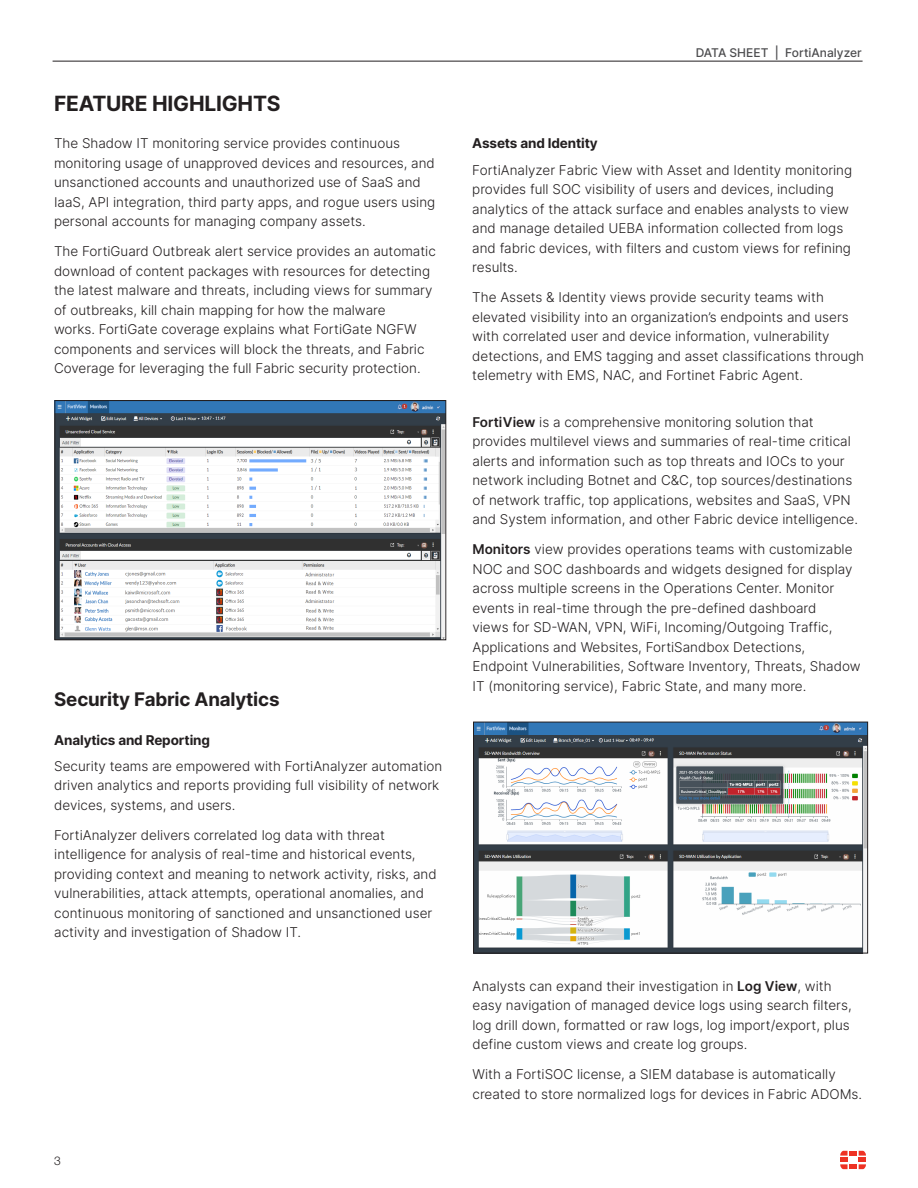
<style>
.page{position:relative;width:918px;height:1188px;background:#fff}
.page>*{position:absolute;margin:0;border:0;box-sizing:border-box;transform-origin:0 0}
.Section_Header{font:700 21px "Inter";letter-spacing:-.01em;color:#231f20}
.Section_Subhead{font:700 18.75px "Inter";letter-spacing:-.01em;color:#231f20}
.Body_Text{font:300 13.5px/19.5px "Inter";color:#231f20}
.Section_Sub-sub_Head{font:700 13.5px "Inter";letter-spacing:-.01em;color:#231f20}
.t1{font:500 12px "Inter";color:#4d4d4f}
.t2{font:300 12px "Helvetica Neue LT Pro";color:#231f20}
.s1{font-weight:600}
</style>
<div class="page">
<svg style="left:840px;top:1151px;width:26px;height:18px"></svg>
<hr style="left:53px;top:61px;width:810px;height:1px;background:#231f20">
<img style="left:57px;top:403px;width:387px;height:235px">
<div style="left:55px;top:401px;width:391px;height:239px;border:1px solid #231f20"></div>
<img style="left:475px;top:724px;width:391px;height:227px">
<div style="left:473px;top:722px;width:395px;height:231px;border:1px solid #231f20"></div>
<p class="Section_Header" style="left:54px;top:88px;width:228px">FEATURE HIGHLIGHTS</p>
<p class="Body_Text" style="left:54px;top:133px;width:383px">The Shadow IT monitoring service provides continuous monitoring usage of unapproved devices and resources, and unsanctioned accounts and unauthorized use of SaaS and IaaS, API integration, third party apps, and rogue users using personal accounts for managing company assets.</p>
<p class="Body_Text" style="left:54px;top:241px;width:383px">The FortiGuard Outbreak alert service provides an automatic download of content packages with resources for detecting the latest malware and threats, including views for summary of outbreaks, kill chain mapping for how the malware<br>works. FortiGate coverage explains what FortiGate NGFW components and services will block the threats, and Fabric Coverage for leveraging the full Fabric security protection.</p>
<p class="Section_Subhead" style="left:54px;top:686px;width:227px">Security Fabric Analytics</p>
<p class="Section_Sub-sub_Head" style="left:54px;top:730px;width:157px">Analytics and Reporting</p>
<p class="Body_Text" style="left:54px;top:756px;width:390px">Security teams are empowered with FortiAnalyzer automation driven analytics and reports providing full visibility of network devices, systems, and users.</p>
<p class="Body_Text" style="left:54px;top:825px;width:384px">FortiAnalyzer delivers correlated log data with threat intelligence for analysis of real-time and historical events, providing context and meaning to network activity, risks, and vulnerabilities, attack attempts, operational anomalies, and continuous monitoring of sanctioned and unsanctioned user activity and investigation of Shadow IT.</p>
<p class="t2" style="left:54px;top:1154px;width:8px">3</p>
<p class="t1" style="left:696px;top:44px;width:168px">DATA SHEET | FortiAnalyzer</p>
<p class="Section_Sub-sub_Head" style="left:472px;top:134px;width:127px">Assets and Identity</p>
<p class="Body_Text" style="left:472px;top:160px;width:381px">FortiAnalyzer Fabric View with Asset and Identity monitoring provides full SOC visibility of users and devices, including analytics of the attack surface and enables analysts to view and manage detailed UEBA information collected from logs and fabric devices, with filters and custom views for refining results.</p>
<p class="Body_Text" style="left:472px;top:287px;width:393px">The Assets &amp; Identity views provide security teams with elevated visibility into an organization’s endpoints and users with correlated user and device information, vulnerability detections, and EMS tagging and asset classifications through telemetry with EMS, NAC, and Fortinet Fabric Agent.</p>
<p class="Body_Text" style="left:472px;top:412px;width:387px"><span class="s1">FortiView</span> is a comprehensive monitoring solution that provides multilevel views and summaries of real-time critical alerts and information such as top threats and IOCs to your network including Botnet and C&amp;C, top sources/destinations of network traffic, top applications, websites and SaaS, VPN and System information, and other Fabric device intelligence.</p>
<p class="Body_Text" style="left:472px;top:540px;width:390px"><span class="s1">Monitors</span> view provides operations teams with customizable NOC and SOC dashboards and widgets designed for display across multiple screens in the Operations Center. Monitor events in real-time through the pre-defined dashboard<br>views for SD-WAN, VPN, WiFi, Incoming/Outgoing Traffic, Applications and Websites, FortiSandbox Detections, Endpoint Vulnerabilities, Software Inventory, Threats, Shadow IT (monitoring service), Fabric State, and many more.</p>
<p class="Body_Text" style="left:472px;top:976px;width:381px">Analysts can expand their investigation in <span class="s1">Log View</span>, with easy navigation of managed device logs using search filters, log drill down, formatted or raw logs, log import/export, plus define custom views and create log groups.</p>
<p class="Body_Text" style="left:472px;top:1064px;width:391px">With a FortiSOC license, a SIEM database is automatically created to store normalized logs for devices in Fabric ADOMs.</p>
</div>
